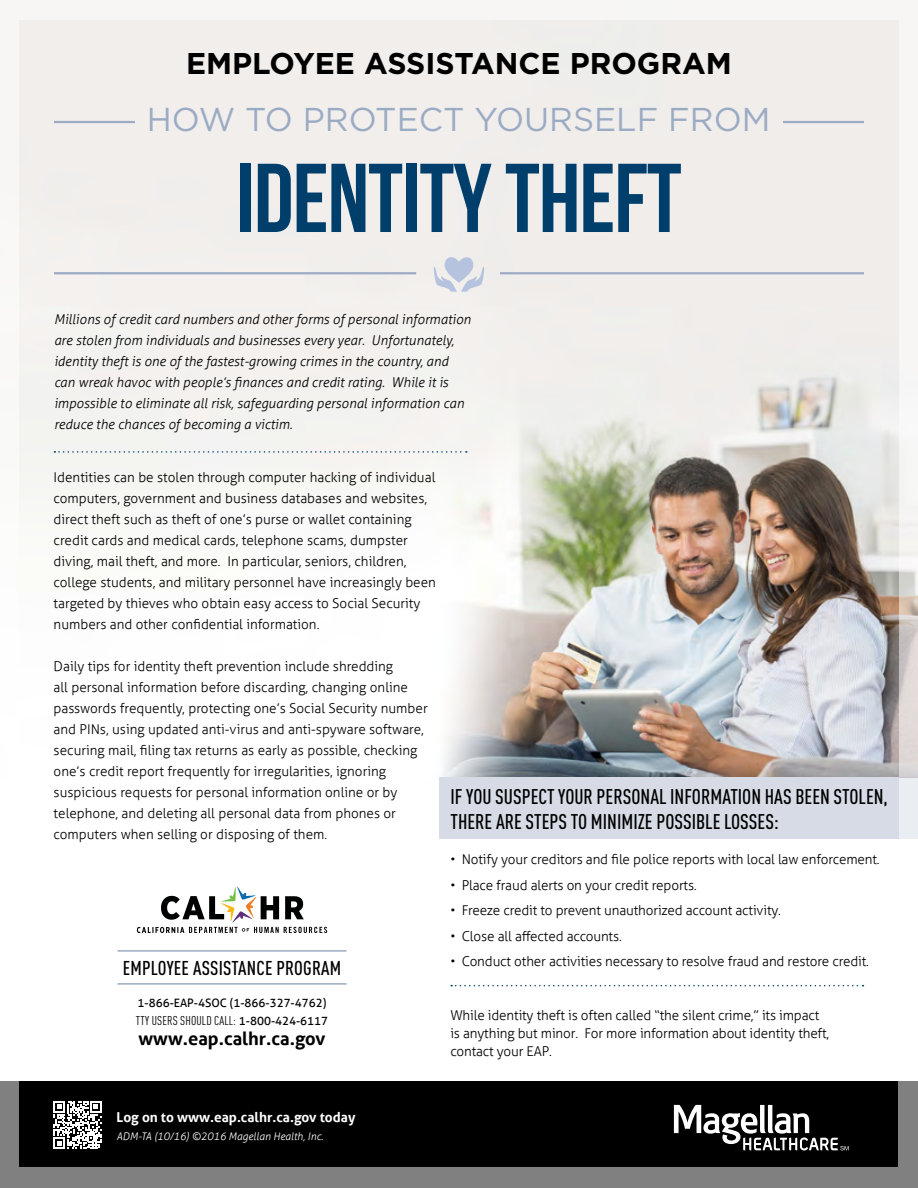
<style>
.page{position:relative;width:918px;height:1188px;background:#fff}
.page>*{position:absolute;margin:0;border:0;box-sizing:border-box;transform-origin:0 0}
.Subhead{font:97.5px "Bebas Neue";letter-spacing:-.01em;color:#003e6b}
.t1{font:33px "Gotham";color:#9babc4}
.t2{font:700 30px "Gotham";color:#000}
.t3{font:500 condensed 21px/25.2px "DIN Pro";color:#000}
.Subhead-2{font:500 condensed 19.8px "DIN Pro";letter-spacing:.01em;color:#000}
.Subhead-3{font:700 18.3px "Aller";color:#000}
.t4{font:700 13.65px "Aller";color:#fff}
.Subhead-4{font:300 13.5px/21px "Aller";color:#000}
.Subhead-5{font:italic 300 13.5px/21px "Aller";color:#000}
.Subhead-6{font:condensed 12.6px "DIN Pro";letter-spacing:.01em;color:#000}
.Subhead-7{font:11.55px "Aller";color:#000}
.t5{font:italic 300 10.5px "Aller";color:#fff}
.s1{font-size:12px}
.s2{font-family:"Aller";font-stretch:normal;font-size:11.55px}
</style>
<div class="page">
<div style="left:440px;top:777px;width:478px;height:61px;background:#eaedf2"></div>
<img style="left:19px;top:20px;width:899px;height:758px">
<img style="left:19px;top:21px;width:880px;height:757px">
<div style="left:440px;top:777px;width:459px;height:61px;background:#d6dbe6"></div>
<svg style="left:54px;top:451px;width:413px;height:2px"></svg>
<svg style="left:0;top:1081px;width:918px;height:107px;background:#212121"></svg>
<svg style="left:674px;top:1105px;width:175px;height:45px"></svg>
<svg style="left:54px;top:1101px;width:48px;height:48px"></svg>
<svg style="left:137px;top:887px;width:190px;height:46px"></svg>
<hr style="left:118px;top:950px;width:229px;height:2px;background:#9babc4">
<hr style="left:118px;top:983px;width:229px;height:2px;background:#9babc4">
<hr style="left:54px;top:272px;width:362px;height:2px;background:#9babc4">
<hr style="left:500px;top:272px;width:364px;height:2px;background:#9babc4">
<svg style="left:434px;top:252px;width:50px;height:40px;background:#d6dbe6"></svg>
<hr style="left:54px;top:121px;width:81px;height:2px;background:#9babc4">
<hr style="left:783px;top:121px;width:81px;height:2px;background:#9babc4">
<svg style="left:451px;top:985px;width:413px;height:1px"></svg>
<p class="t2" style="left:186px;top:46px;width:547px">EMPLOYEE ASSISTANCE PROGRAM</p>
<p class="t1" style="left:147px;top:98px;width:625px">HOW TO PROTECT YOURSELF FROM</p>
<p class="Subhead" style="left:236px;top:145px;width:447px">IDENTITY THEFT</p>
<p class="Subhead-5" style="left:54px;top:308px;width:418px">Millions of credit card numbers and other forms of personal information are stolen from individuals and businesses every year. Unfortunately, identity theft is one of the fastest-growing crimes in the country, and can wreak havoc with people’s finances and credit rating. While it is impossible to eliminate all risk, safeguarding personal information can reduce the chances of becoming a victim.</p>
<p class="Subhead-4" style="left:54px;top:467px;width:384px">Identities can be stolen through computer hacking of individual computers, government and business databases and websites, direct theft such as theft of one’s purse or wallet containing credit cards and medical cards, telephone scams, dumpster diving, mail theft, and more. In particular, seniors, children, college students, and military personnel have increasingly been targeted by thieves who obtain easy access to Social Security numbers and other confidential information.</p>
<p class="Subhead-4" style="left:54px;top:655px;width:376px">Daily tips for identity theft prevention include shredding<br>all personal information before discarding, changing online passwords frequently, protecting one’s Social Security number and PINs, using updated anti-virus and anti-spyware software, securing mail, filing tax returns as early as possible, checking one’s credit report frequently for irregularities, ignoring suspicious requests for personal information online or by telephone, and deleting all personal data from phones or computers when selling or disposing of them.</p>
<p class="Subhead-2" style="left:123px;top:953px;width:220px">EMPLOYEE ASSISTANCE PROGRAM</p>
<p class="Subhead-7" style="left:138px;top:996px;width:190px">1-866-EAP-4SOC (1-866-327-4762)</p>
<p class="Subhead-6" style="left:136px;top:1012px;width:194px">TTY USERS SHOULD CALL<span class="s1">:</span> <span class="s2">1-800-424-6117</span></p>
<p class="Subhead-3" style="left:139px;top:1027px;width:188px">www.eap.calhr.ca.gov</p>
<p class="t3" style="left:450px;top:782px;width:439px">IF YOU SUSPECT YOUR PERSONAL INFORMATION HAS BEEN STOLEN,<br>THERE ARE STEPS TO MINIMIZE POSSIBLE LOSSES:</p>
<p class="Subhead-4" style="left:450px;top:849px;width:431px">• Notify your creditors and file police reports with local law enforcement.</p>
<p class="Subhead-4" style="left:450px;top:875px;width:248px">• Place fraud alerts on your credit reports.</p>
<p class="Subhead-4" style="left:450px;top:900px;width:332px">• Freeze credit to prevent unauthorized account activity.</p>
<p class="Subhead-4" style="left:450px;top:926px;width:173px">• Close all affected accounts.</p>
<p class="Subhead-4" style="left:450px;top:951px;width:420px">• Conduct other activities necessary to resolve fraud and restore credit.</p>
<p class="Subhead-4" style="left:450px;top:1006px;width:380px;line-height:18px">While identity theft is often called “the silent crime,” its impact is anything but minor. For more information about identity theft, contact your EAP.</p>
<p class="t4" style="left:117px;top:1109px;width:240px">Log on to www.eap.calhr.ca.gov today</p>
<p class="t5" style="left:117px;top:1130px;width:208px">ADM-TA (10/16) ©2016 Magellan Health, Inc.</p>
</div>
